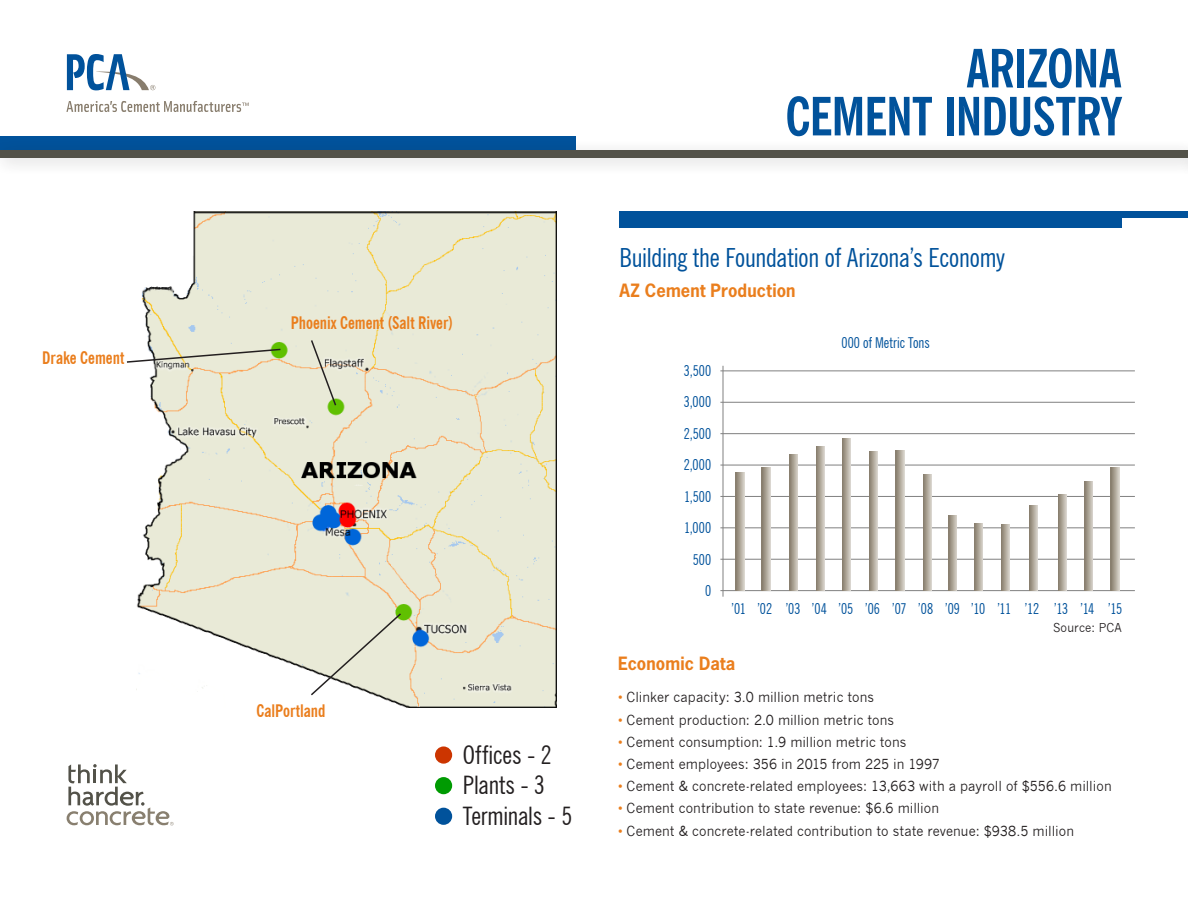
<style>
.page{position:relative;width:1188px;height:918px;background:#fff}
.page>*{position:absolute;margin:0;border:0;box-sizing:border-box;transform-origin:0 0}
.Main_Title_-_Page_1{font:700 condensed 52.65px/48px "News Gothic BT";letter-spacing:-.02em;color:#01529b;text-align:right}
.Secondary_Title_-_Pa{font:condensed 26.4px "News Gothic BT";letter-spacing:-.01em;color:#01529b}
.Call_Out_Copy{font:condensed 25.5px/30.6px "News Gothic BT";letter-spacing:-.01em;color:#231f20}
.Call_Out_Copy-2{font:700 condensed 17.25px "News Gothic BT";color:#ea7e1d;scale:.96 1}
.Sub_Title{font:700 17.25px "News Gothic Std";letter-spacing:.01em;color:#ea7e1d;scale:.96 1}
.Body_Text{font:condensed 15px "News Gothic BT";letter-spacing:.005em;color:#01529b;scale:.96 1}
.Body_Text-2{font:13.5px "News Gothic";letter-spacing:.005em;color:#231f20;scale:.96 1}
.Body_Text-3{font:12px "News Gothic";letter-spacing:.015em;color:#231f20;scale:.96 1}
.s1{color:#ea7e1d}
</style>
<div class="page">
<svg style="left:67px;top:764px;width:107px;height:61px"></svg>
<div style="left:620px;top:211px;width:568px;height:6px;background:#01529b"></div>
<div style="left:620px;top:214px;width:502px;height:13px;background:#01529b"></div>
<div style="left:435px;top:746px;width:17px;height:18px;background:#cc3500;border-radius:50%"></div>
<div style="left:435px;top:777px;width:17px;height:17px;background:#009b02;border-radius:50%"></div>
<div style="left:435px;top:808px;width:17px;height:17px;background:#01529b;border-radius:50%"></div>
<div style="left:0;top:136px;width:576px;height:15px;background:#01529b"></div>
<div style="left:0;top:138px;width:1188px;height:38px;background:#231f20;opacity:.2"></div>
<div style="left:0;top:150px;width:1188px;height:8px;background:#535249"></div>
<img style="left:137px;top:211px;width:419px;height:496px">
<hr style="left:723px;top:366px;width:1px;height:231px;background:#808080">
<hr style="left:720px;top:590px;width:415px;height:1px;background:#808080">
<hr style="left:720px;top:559px;width:415px;height:1px;background:#808080">
<hr style="left:720px;top:527px;width:415px;height:1px;background:#808080">
<hr style="left:720px;top:496px;width:415px;height:1px;background:#808080">
<hr style="left:720px;top:465px;width:415px;height:1px;background:#808080">
<hr style="left:720px;top:433px;width:415px;height:1px;background:#808080">
<hr style="left:720px;top:402px;width:415px;height:1px;background:#808080">
<hr style="left:720px;top:370px;width:415px;height:1px;background:#808080">
<svg style="left:1029px;top:506px;width:8px;height:84px"></svg>
<svg style="left:1001px;top:525px;width:8px;height:65px"></svg>
<svg style="left:974px;top:524px;width:9px;height:66px"></svg>
<svg style="left:949px;top:516px;width:8px;height:74px"></svg>
<svg style="left:923px;top:474px;width:8px;height:116px"></svg>
<svg style="left:896px;top:451px;width:8px;height:139px"></svg>
<svg style="left:869px;top:452px;width:8px;height:138px"></svg>
<svg style="left:842px;top:438px;width:8px;height:152px"></svg>
<svg style="left:816px;top:446px;width:8px;height:144px"></svg>
<svg style="left:790px;top:454px;width:8px;height:136px"></svg>
<svg style="left:762px;top:467px;width:8px;height:123px"></svg>
<svg style="left:736px;top:472px;width:8px;height:118px"></svg>
<svg style="left:66px;top:101px;width:183px;height:11px"></svg>
<svg style="left:67px;top:54px;width:88px;height:36px"></svg>
<svg style="left:310px;top:339px;width:28px;height:68px;background:#d6d9c2"></svg>
<svg style="left:126px;top:348px;width:156px;height:16px;background:#d1d3be"></svg>
<svg style="left:309px;top:612px;width:94px;height:85px;background:#e2e4d3"></svg>
<svg style="left:1084px;top:481px;width:9px;height:109px"></svg>
<svg style="left:1058px;top:494px;width:8px;height:96px"></svg>
<svg style="left:1111px;top:467px;width:8px;height:123px"></svg>
<p class="Call_Out_Copy-2" style="left:42px;top:347px;width:87px">Drake Cement</p>
<p class="Call_Out_Copy-2" style="left:291px;top:312px;width:170px">Phoenix Cement (Salt River)</p>
<p class="Call_Out_Copy-2" style="left:256px;top:700px;width:73px">CalPortland</p>
<p class="Call_Out_Copy" style="left:463px;top:739px;width:90px">Offices - 2<br>Plants - 3</p>
<p class="Call_Out_Copy" style="left:463px;top:800px;width:111px">Terminals - 5</p>
<p class="Main_Title_-_Page_1" style="left:785px;top:44px;width:338px">ARIZONA<br>CEMENT INDUSTRY</p>
<p class="Secondary_Title_-_Pa" style="left:620px;top:242px;width:387px">Building the Foundation of Arizona’s Economy</p>
<p class="Sub_Title" style="left:620px;top:279px;width:185px">AZ Cement Production</p>
<p class="Body_Text" style="left:684px;top:361px;width:30px">3,500</p>
<p class="Body_Text" style="left:684px;top:393px;width:30px">3,000</p>
<p class="Body_Text" style="left:684px;top:424px;width:30px">2,500</p>
<p class="Body_Text" style="left:684px;top:456px;width:30px">2,000</p>
<p class="Body_Text" style="left:684px;top:487px;width:30px">1,500</p>
<p class="Body_Text" style="left:684px;top:519px;width:30px">1,000</p>
<p class="Body_Text" style="left:693px;top:550px;width:21px">500</p>
<p class="Body_Text" style="left:705px;top:582px;width:8px">0</p>
<p class="Body_Text" style="left:841px;top:334px;width:93px">000 of Metric Tons</p>
<p class="Body_Text" style="left:731px;top:599px;width:17px">’01</p>
<p class="Body_Text" style="left:757px;top:599px;width:17px">’02</p>
<p class="Body_Text" style="left:785px;top:599px;width:17px">’03</p>
<p class="Body_Text" style="left:812px;top:599px;width:17px">’04</p>
<p class="Body_Text" style="left:838px;top:599px;width:17px">’05</p>
<p class="Body_Text" style="left:865px;top:599px;width:17px">’06</p>
<p class="Body_Text" style="left:892px;top:599px;width:17px">’07</p>
<p class="Body_Text" style="left:918px;top:599px;width:17px">’08</p>
<p class="Body_Text" style="left:945px;top:599px;width:17px">’09</p>
<p class="Body_Text" style="left:971px;top:599px;width:16px">’10</p>
<p class="Body_Text" style="left:997px;top:599px;width:16px">’11</p>
<p class="Body_Text" style="left:1025px;top:599px;width:17px">’12</p>
<p class="Body_Text" style="left:1054px;top:599px;width:17px">’13</p>
<p class="Body_Text" style="left:1080px;top:599px;width:16px">’14</p>
<p class="Body_Text" style="left:1108px;top:599px;width:16px">’15</p>
<p class="Body_Text-3" style="left:1053px;top:621px;width:73px">Source: PCA</p>
<p class="Sub_Title" style="left:618px;top:652px;width:124px">Economic Data</p>
<p class="Body_Text-2" style="left:618px;top:690px;width:268px"><span class="s1">•</span> Clinker capacity: 3.0 million metric tons</p>
<p class="Body_Text-2" style="left:618px;top:712px;width:289px"><span class="s1">•</span> Cement production: 2.0 million metric tons</p>
<p class="Body_Text-2" style="left:618px;top:734px;width:302px"><span class="s1">•</span> Cement consumption: 1.9 million metric tons</p>
<p class="Body_Text-2" style="left:618px;top:756px;width:337px"><span class="s1">•</span> Cement employees: 356 in 2015 from 225 in 1997</p>
<p class="Body_Text-2" style="left:618px;top:778px;width:516px"><span class="s1">•</span> Cement &amp; concrete-related employees: 13,663 with a payroll of $556.6 million</p>
<p class="Body_Text-2" style="left:618px;top:801px;width:336px"><span class="s1">•</span> Cement contribution to state revenue: $6.6 million</p>
<p class="Body_Text-2" style="left:618px;top:823px;width:477px"><span class="s1">•</span> Cement &amp; concrete-related contribution to state revenue: $938.5 million</p>
</div>
